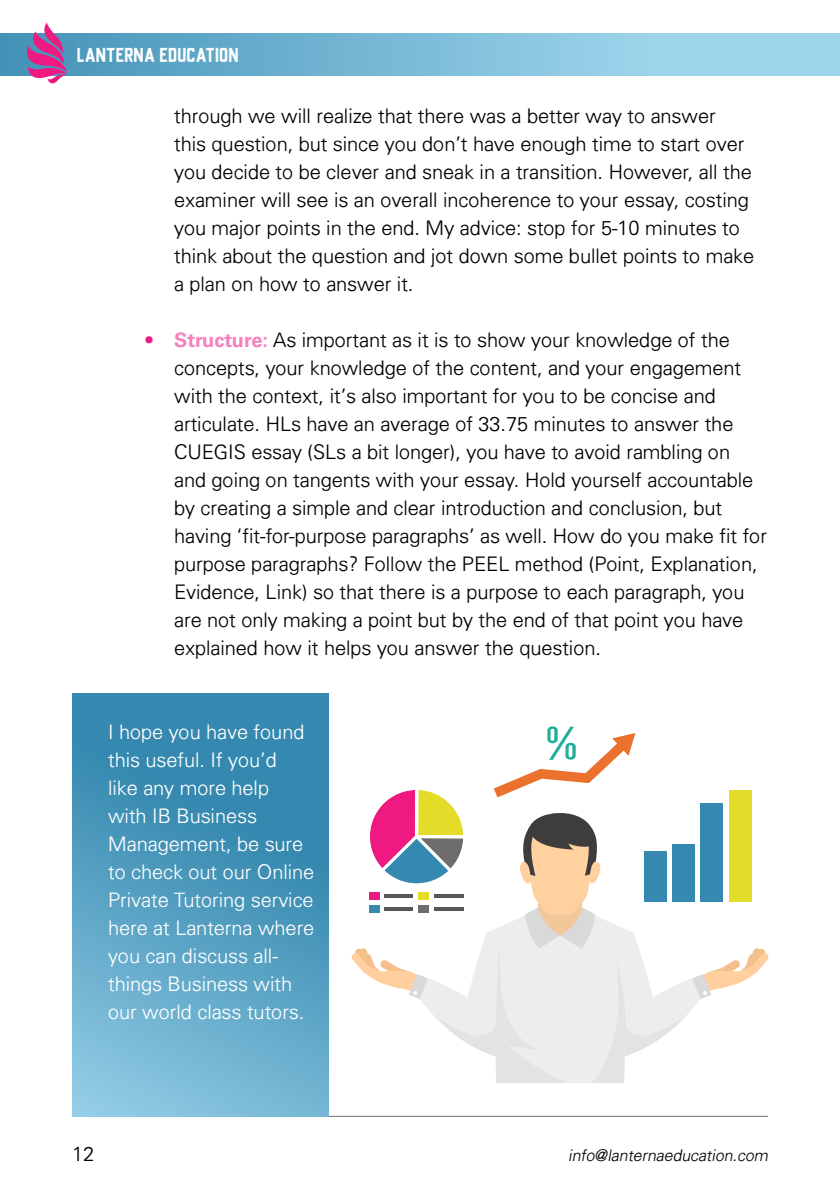
<style>
.page{position:relative;width:840px;height:1191px;background:#fff}
.page>*{position:absolute;margin:0;border:0;box-sizing:border-box;transform-origin:0 0}
.t1{font:300 20px/28px "Univers";color:#000}
.t2{font:300 20px/28px "Univers";color:#fff}
.t3{font:18px "Universal Knowledge";color:#fff}
.t4{font:italic 300 16px "Univers";color:#000}
.s1{font-family:"Univers LT Std";font-weight:400;font-stretch:ultra-condensed;color:#ee1a82}
.s2{font-family:"Univers LT Std";font-weight:700;color:#f780bd}
</style>
<div class="page">
<hr style="left:72px;top:1116px;width:696px;height:1px;background:#6e6d6c">
<div style="left:0;top:34px;width:840px;height:41px;background:linear-gradient(to right,#4896ba,#acdff4)"></div>
<svg style="left:27px;top:23px;width:40px;height:60px"></svg>
<svg style="left:72px;top:693px;width:256px;height:423px;background:#539ec0"></svg>
<svg style="left:351px;top:726px;width:418px;height:357px"></svg>
<p class="t3" style="left:77px;top:44px;width:164px">LANTERNA EDUCATION</p>
<p class="t1" style="left:174px;top:101px;width:581px">through we will realize that there was a better way to answer<br>this question, but since you don’t have enough time to start over you decide to be clever and sneak in a transition. However, all the examiner will see is an overall incoherence to your essay, costing you major points in the end. My advice: stop for 5-10 minutes to think about the question and jot down some bullet points to make a plan on how to answer it.</p>
<p class="t1" style="left:174px;top:325px;width:594px;text-indent:-30px"><span class="s1">•</span> <span class="s2">Structure:</span> As important as it is to show your knowledge of the concepts, your knowledge of the content, and your engagement with the context, it’s also important for you to be concise and articulate. HLs have an average of 33.75 minutes to answer the CUEGIS essay (SLs a bit longer), you have to avoid rambling on and going on tangents with your essay. Hold yourself accountable by creating a simple and clear introduction and conclusion, but having ‘fit-for-purpose paragraphs’ as well. How do you make fit for purpose paragraphs? Follow the PEEL method (Point, Explanation, Evidence, Link) so that there is a purpose to each paragraph, you are not only making a point but by the end of that point you have explained how it helps you answer the question.</p>
<p class="t2" style="left:108px;top:717px;width:208px">I hope you have found this useful. If you’d<br>like any more help<br>with IB Business<br>Management, be sure to check out our Online<br>Private Tutoring service here at Lanterna where you can discuss all&shy;things Business with our world class tutors.</p>
<p class="t1" style="left:72px;top:1139px;width:24px">12</p>
<p class="t4" style="left:568px;top:1145px;width:204px">info@lanternaeducation.com</p>
</div>
